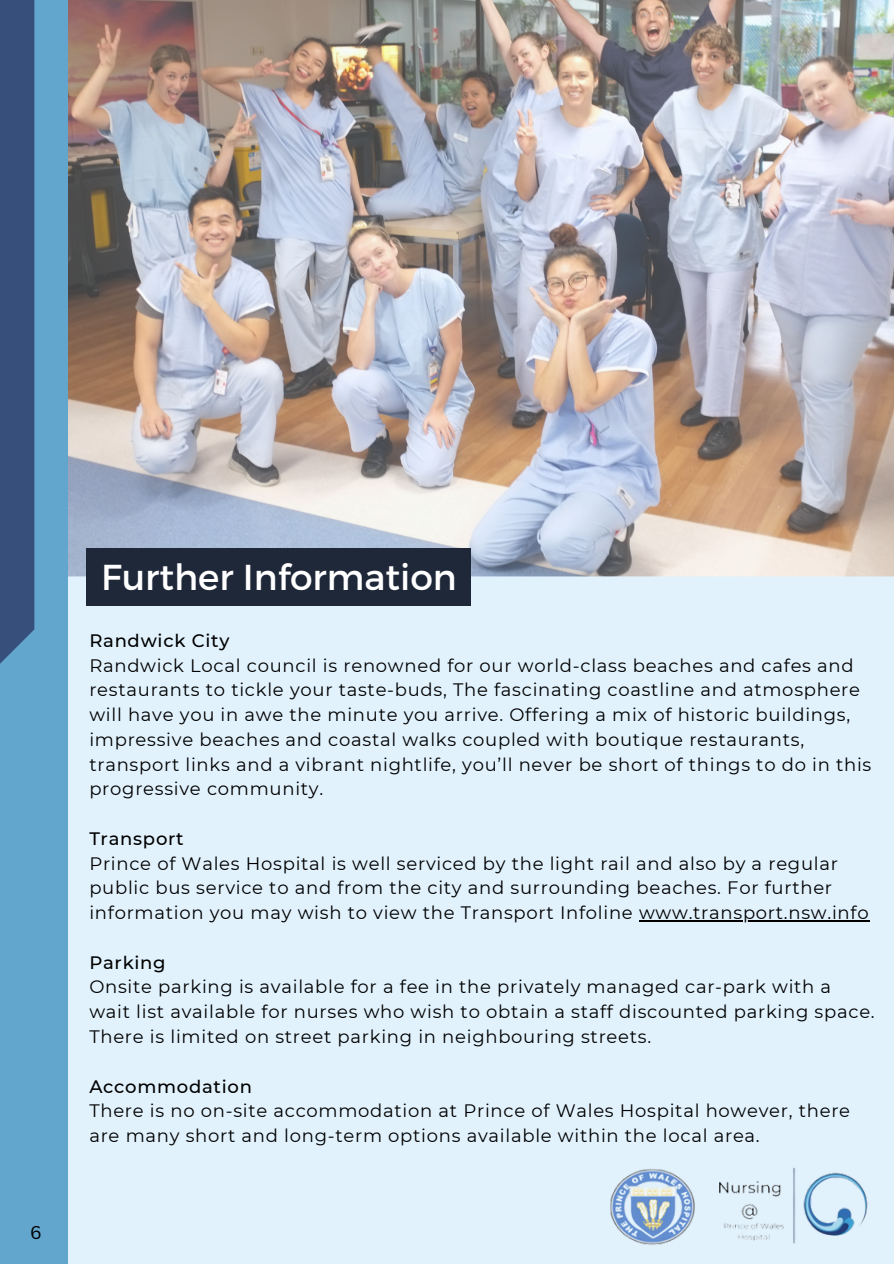
<style>
.page{position:relative;width:894px;height:1264px;background:#fff}
.page>*{position:absolute;margin:0;border:0;box-sizing:border-box;transform-origin:0 0}
.t1{font:36px "Montserrat";color:#fff}
.t2{font:18px/24.8px "Montserrat";letter-spacing:.04em;color:#000}
.t3{font:500 18px "Montserrat";letter-spacing:.04em;color:#000}
.t4{font:18px "Canva Sans";color:#000}
.s1{font-weight:500}
</style>
<div class="page">
<div style="left:0;top:0;width:893px;height:1263px;background:#e1f2fd"></div>
<img style="left:68px;top:0;width:825px;height:576px">
<img style="left:719px;top:1167px;width:149px;height:77px">
<img style="left:610px;top:1169px;width:85px;height:76px">
<hr style="left:639px;top:920px;width:230px;height:1px;background:#000">
<div style="left:0;top:0;width:68px;height:1263px;background:#62a5cd"></div>
<div style="left:0;top:0;width:34px;height:696px;background:#374f7b"></div>
<div style="left:87px;top:548px;width:384px;height:57px;background:#1f2839"></div>
<p class="t4" style="left:30px;top:1219px;width:13px">6</p>
<p class="t1" style="left:101px;top:554px;width:357px">Further Information</p>
<p class="t3" style="left:89px;top:629px;width:141px">Randwick City</p>
<h1 class="t2" style="left:89px;top:652px;width:783px">Randwick Local council is renowned for our world-class beaches and cafes and restaurants to tickle your taste-buds, The fascinating coastline and atmosphere will have you in awe the minute you arrive. Offering a mix of historic buildings, impressive beaches and coastal walks coupled with boutique restaurants, transport links and a vibrant nightlife, you’ll never be short of things to do in this progressive community.</h1>
<p class="t3" style="left:89px;top:827px;width:96px">Transport</p>
<p class="t2" style="left:89px;top:850px;width:780px">Prince of Wales Hospital is well serviced by the light rail and also by a regular public bus service to and from the city and surrounding beaches. For further information you may wish to view the Transport Infoline www.transport.nsw.info</p>
<p class="t2" style="left:89px;top:949px;width:743px"><span class="s1">Parking<br></span>Onsite parking is available for a fee in the privately managed car-park with a</p>
<p class="t2" style="left:89px;top:999px;width:786px">wait list available for nurses who wish to obtain a staff discounted parking space.<br>There is limited on street parking in neighbouring streets.</p>
<p class="t3" style="left:89px;top:1075px;width:164px">Accommodation</p>
<p class="t2" style="left:89px;top:1098px;width:762px">There is no on-site accommodation at Prince of Wales Hospital however, there</p>
<p class="t2" style="left:89px;top:1123px;width:671px">are many short and long-term options available within the local area.</p>
</div>
